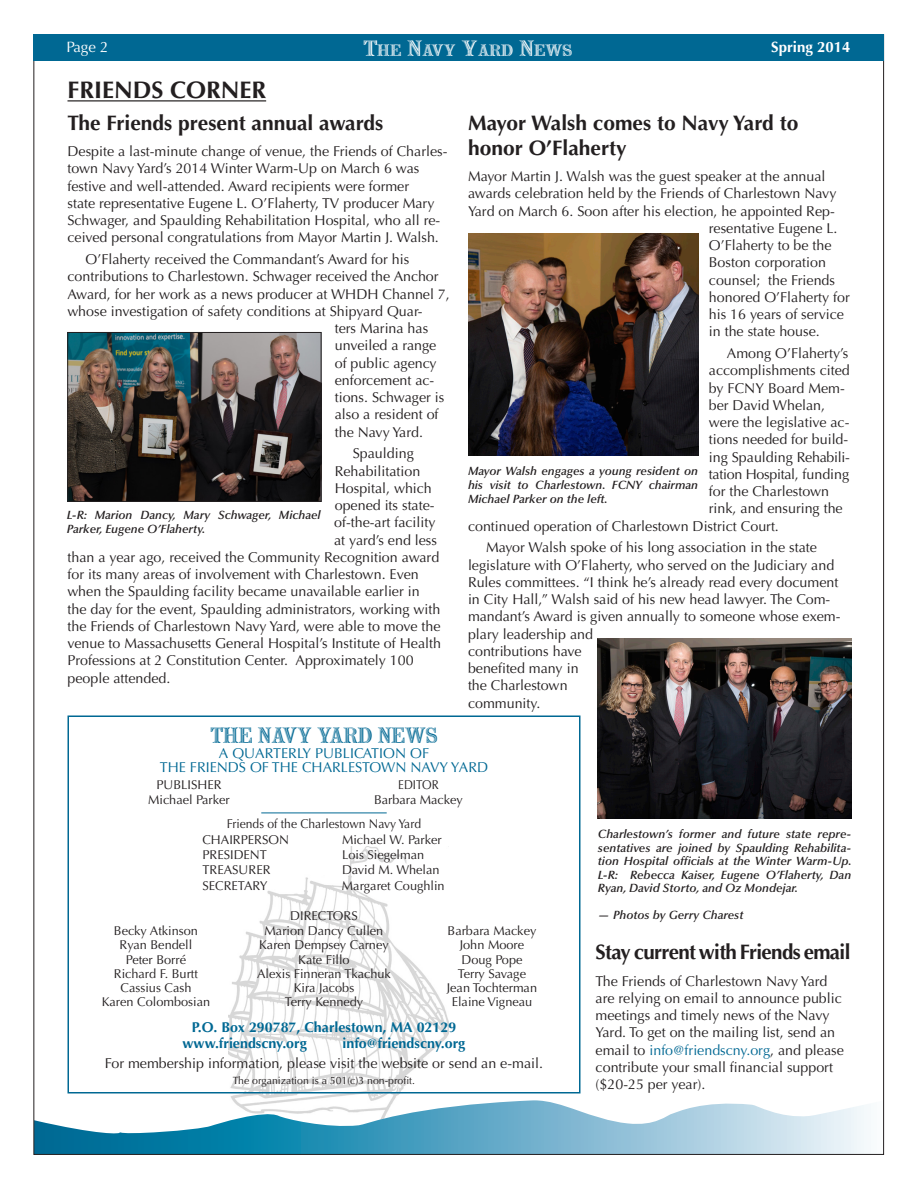
<style>
.page{position:relative;width:918px;height:1188px;background:#fff}
.page>*{position:absolute;margin:0;border:0;box-sizing:border-box;transform-origin:0 0}
.t1{font:700 24px "Optima";color:#231f20}
.Subhead{font:700 21px/25.2px "Optima";color:#231f20}
.Subhead-2{font:700 21px "Optima";letter-spacing:-.03em;color:#231f20}
.t2{font:21px "Nauert";color:#006893}
.t3{font:15.75px "Nauert";color:#fff;scale:1.1 1}
.t4{font:700 15px "Optima";color:#fff}
.t5{font:15px "Optima";color:#fff}
.t6{font:14.25px/17.2px "Optima";color:#231f20}
.t7{font:700 14.25px "Optima";color:#006893}
.t8{font:14.25px "Optima";color:#006893}
.t9{font:14.25px "Optima";letter-spacing:-.02em;color:#231f20}
.t10{font:12.75px/14.2px "Optima";color:#231f20;text-align:center}
.t11{font:12.75px "Optima";color:#231f20;scale:.95 1}
.t12{font:12.75px "Optima";color:#231f20;scale:.9 1}
.t13{font:italic 600 12px/13.5px "Optima";color:#231f20;text-align:justify}
.t14{font:10.5px "Optima";color:#231f20}
.s1{font-size:21px}
.s2{color:#006893}
</style>
<div class="page">
<img style="left:229px;top:847px;width:219px;height:253px">
<svg style="left:35px;top:1100px;width:832px;height:53px"></svg>
<div style="left:33px;top:34px;width:851px;height:27px;background:#006893"></div>
<div style="left:68px;top:715px;width:512px;height:379px;border:2px solid #006893"></div>
<hr style="left:261px;top:813px;width:126px;height:1px;background:#006893">
<hr style="left:68px;top:100px;width:198px;height:1px;background:#231f20">
<img style="left:70px;top:334px;width:249px;height:166px">
<div style="left:68px;top:332px;width:253px;height:170px;border:1px solid #231f20"></div>
<img style="left:469px;top:234px;width:229px;height:221px">
<img style="left:598px;top:639px;width:253px;height:180px">
<p class="t5" style="left:66px;top:39px;width:43px">Page 2</p>
<p class="t3" style="left:363px;top:43px;width:191px"><span class="s1">T</span>HE <span class="s1">N</span>AVY <span class="s1">Y</span>ARD <span class="s1">N</span>EWS</p>
<p class="t4" style="left:771px;top:39px;width:81px">Spring 2014</p>
<p class="t1" style="left:68px;top:76px;width:200px">FRIENDS CORNER</p>
<p class="Subhead" style="left:68px;top:110px;width:317px">The Friends present annual awards</p>
<p class="t6" style="left:68px;top:143px;width:381px">Despite a last-minute change of venue, the Friends of Charles&shy;town Navy Yard’s 2014 Winter Warm-Up on March 6 was festive and well-attended. Award recipients were former<br>state representative Eugene L. O’Flaherty, TV producer Mary Schwager, and Spaulding Rehabilitation Hospital, who all re&shy;ceived personal congratulations from Mayor Martin J. Walsh.</p>
<p class="t6" style="left:86px;top:251px;width:325px">O’Flaherty received the Commandant’s Award for his</p>
<p class="t6" style="left:68px;top:268px;width:373px">contributions to Charlestown. Schwager received the Anchor</p>
<p class="t6" style="left:68px;top:285px;width:384px">Award, for her work as a news producer at WHDH Channel 7,</p>
<p class="t6" style="left:68px;top:303px;width:357px">whose investigation of safety conditions at Shipyard Quar-</p>
<p class="t6" style="left:335px;top:320px;width:95px">ters Marina has</p>
<p class="t6" style="left:335px;top:337px;width:103px">unveiled a range</p>
<p class="t6" style="left:335px;top:354px;width:103px">of public agency</p>
<p class="t6" style="left:335px;top:372px;width:101px">enforcement ac-</p>
<p class="t6" style="left:335px;top:389px;width:111px">tions. Schwager is</p>
<p class="t6" style="left:335px;top:406px;width:105px">also a resident of</p>
<p class="t6" style="left:335px;top:423px;width:90px">the Navy Yard.</p>
<p class="t6" style="left:353px;top:445px;width:62px">Spaulding</p>
<p class="t6" style="left:335px;top:462px;width:87px">Rehabilitation</p>
<p class="t6" style="left:335px;top:480px;width:98px">Hospital, which</p>
<p class="t6" style="left:335px;top:497px;width:101px">opened its state-</p>
<p class="t6" style="left:334px;top:514px;width:103px">of-the-art facility</p>
<p class="t6" style="left:334px;top:531px;width:104px">at yard’s end less</p>
<p class="t6" style="left:68px;top:549px;width:373px">than a year ago, received the Community Recognition award</p>
<p class="t6" style="left:68px;top:566px;width:353px">for its many areas of involvement with Charlestown. Even</p>
<p class="t6" style="left:68px;top:583px;width:354px">when the Spaulding facility became unavailable earlier in</p>
<p class="t6" style="left:68px;top:600px;width:374px">the day for the event, Spaulding administrators, working with</p>
<p class="t6" style="left:68px;top:618px;width:375px">the Friends of Charlestown Navy Yard, were able to move the</p>
<p class="t6" style="left:68px;top:635px;width:375px">venue to Massachusetts General Hospital’s Institute of Health</p>
<p class="t6" style="left:68px;top:652px;width:348px">Professions at 2 Constitution Center. Approximately 100</p>
<p class="t6" style="left:68px;top:669px;width:104px">people attended.</p>
<p class="t13" style="left:67px;top:509px;width:255px">L-R: Marion Dancy, Mary Schwager, Michael<br>Parker, Eugene O’Flaherty.</p>
<p class="Subhead" style="left:468px;top:110px;width:332px">Mayor Walsh comes to Navy Yard to honor O’Flaherty</p>
<p class="t6" style="left:468px;top:168px;width:359px">Mayor Martin J. Walsh was the guest speaker at the annual</p>
<p class="t6" style="left:468px;top:185px;width:370px">awards celebration held by the Friends of Charlestown Navy</p>
<p class="t6" style="left:468px;top:202px;width:368px">Yard on March 6. Soon after his election, he appointed Rep-</p>
<p class="t6" style="left:709px;top:220px;width:130px">resentative Eugene L.</p>
<p class="t6" style="left:709px;top:237px;width:124px">O’Flaherty to be the</p>
<p class="t6" style="left:709px;top:254px;width:119px">Boston corporation</p>
<p class="t6" style="left:709px;top:271px;width:128px">counsel; the Friends</p>
<p class="t6" style="left:709px;top:289px;width:142px">honored O’Flaherty for</p>
<p class="t6" style="left:709px;top:306px;width:137px">his 16 years of service</p>
<p class="t6" style="left:709px;top:323px;width:112px">in the state house.</p>
<p class="t6" style="left:727px;top:345px;width:123px">Among O’Flaherty’s</p>
<p class="t6" style="left:709px;top:362px;width:142px">accomplishments cited</p>
<p class="t6" style="left:709px;top:379px;width:137px">by FCNY Board Mem-</p>
<p class="t6" style="left:709px;top:397px;width:118px">ber David Whelan,</p>
<p class="t6" style="left:709px;top:414px;width:142px">were the legislative ac-</p>
<p class="t6" style="left:709px;top:431px;width:141px">tions needed for build-</p>
<p class="t6" style="left:709px;top:448px;width:143px">ing Spaulding Rehabili-</p>
<p class="t9" style="left:709px;top:466px;width:142px">tation Hospital, funding</p>
<p class="t6" style="left:709px;top:483px;width:122px">for the Charlestown</p>
<p class="t6" style="left:709px;top:500px;width:135px">rink, and ensuring the</p>
<p class="t6" style="left:468px;top:517px;width:312px">continued operation of Charlestown District Court.</p>
<p class="t6" style="left:468px;top:539px;width:374px;text-indent:18px">Mayor Walsh spoke of his long association in the state legislature with O’Flaherty, who served on the Judiciary and Rules committees. “I think he’s already read every document in City Hall,” Walsh said of his new head lawyer. The Com&shy;mandant’s Award is given annually to someone whose exem&shy;plary leadership and<br>contributions have<br>benefited many in<br>the Charlestown<br>community.</p>
<p class="t13" style="left:468px;top:464px;width:232px;line-height:14.2px">Mayor Walsh engages a young resident on his visit to Charlestown. FCNY chairman Michael Parker on the left.</p>
<p class="t2" style="left:211px;top:726px;width:228px">THE NAVY YARD NEWS</p>
<p class="t8" style="left:219px;top:745px;width:212px">A QUARTERLY PUBLICATION OF</p>
<p class="t8" style="left:160px;top:759px;width:330px">THE FRIENDS OF THE CHARLESTOWN NAVY YARD</p>
<p class="t10" style="left:156px;top:778px;width:67px">PUBLISHER</p>
<p class="t12" style="left:398px;top:777px;width:46px">EDITOR</p>
<p class="t10" style="left:148px;top:793px;width:83px">Michael Parker</p>
<p class="t10" style="left:374px;top:793px;width:90px">Barbara Mackey</p>
<p class="t11" style="left:227px;top:817px;width:206px">Friends of the Charlestown Navy Yard</p>
<p class="t10" style="left:202px;top:832px;width:88px">CHAIRPERSON</p>
<p class="t10" style="left:342px;top:832px;width:101px">Michael W. Parker</p>
<p class="t10" style="left:202px;top:848px;width:66px">PRESIDENT</p>
<p class="t10" style="left:342px;top:848px;width:84px">Lois Siegelman</p>
<p class="t10" style="left:202px;top:863px;width:70px">TREASURER</p>
<p class="t10" style="left:342px;top:863px;width:99px">David M. Whelan</p>
<p class="t10" style="left:202px;top:878px;width:67px">SECRETARY</p>
<p class="t10" style="left:342px;top:878px;width:104px">Margaret Coughlin</p>
<p class="t10" style="left:290px;top:909px;width:69px">DIRECTORS</p>
<p class="t10" style="left:102px;top:924px;width:110px">Becky Atkinson<br>Ryan Bendell<br>Peter Borré<br>Richard F. Burtt<br>Cassius Cash<br>Karen Colombosian</p>
<p class="t10" style="left:257px;top:924px;width:135px">Marion Dancy Cullen<br>Karen Dempsey Carney<br>Kate Fillo<br>Alexis Finneran Tkachuk<br>Kira Jacobs<br>Terry Kennedy</p>
<p class="t10" style="left:448px;top:924px;width:90px">Barbara Mackey</p>
<p class="t10" style="left:447px;top:938px;width:92px">John Moore<br>Doug Pope<br>Terry Savage<br>Jean Tochterman<br>Elaine Vigneau</p>
<p class="t7" style="left:192px;top:1018px;width:266px">P.O. Box 290787, Charlestown, MA 02129</p>
<p class="t7" style="left:183px;top:1035px;width:126px">www.friendscny.org</p>
<p class="t7" style="left:343px;top:1035px;width:124px">info@friendscny.org</p>
<p class="t6" style="left:105px;top:1054px;width:440px">For membership information, please visit the website or send an e-mail.</p>
<p class="t14" style="left:233px;top:1074px;width:184px">The organization is a 501(c)3 non-profit.</p>
<p class="t13" style="left:598px;top:827px;width:255px">Charlestown’s former and future state repre&shy;sentatives are joined by Spaulding Rehabilita&shy;tion Hospital officials at the Winter Warm-Up.<br>L-R: Rebecca Kaiser, Eugene O’Flaherty, Dan Ryan, David Storto, and Oz Mondejar.</p>
<p class="t13" style="left:598px;top:908px;width:147px">— Photos by Gerry Charest</p>
<p class="Subhead-2" style="left:596px;top:940px;width:256px">Stay current with Friends email</p>
<p class="t6" style="left:596px;top:972px;width:250px">The Friends of Charlestown Navy Yard are relying on email to announce public meetings and timely news of the Navy Yard. To get on the mailing list, send an email to <span class="s2">info@friendscny.org</span>, and please contribute your small financial support ($20-25 per year).</p>
</div>
